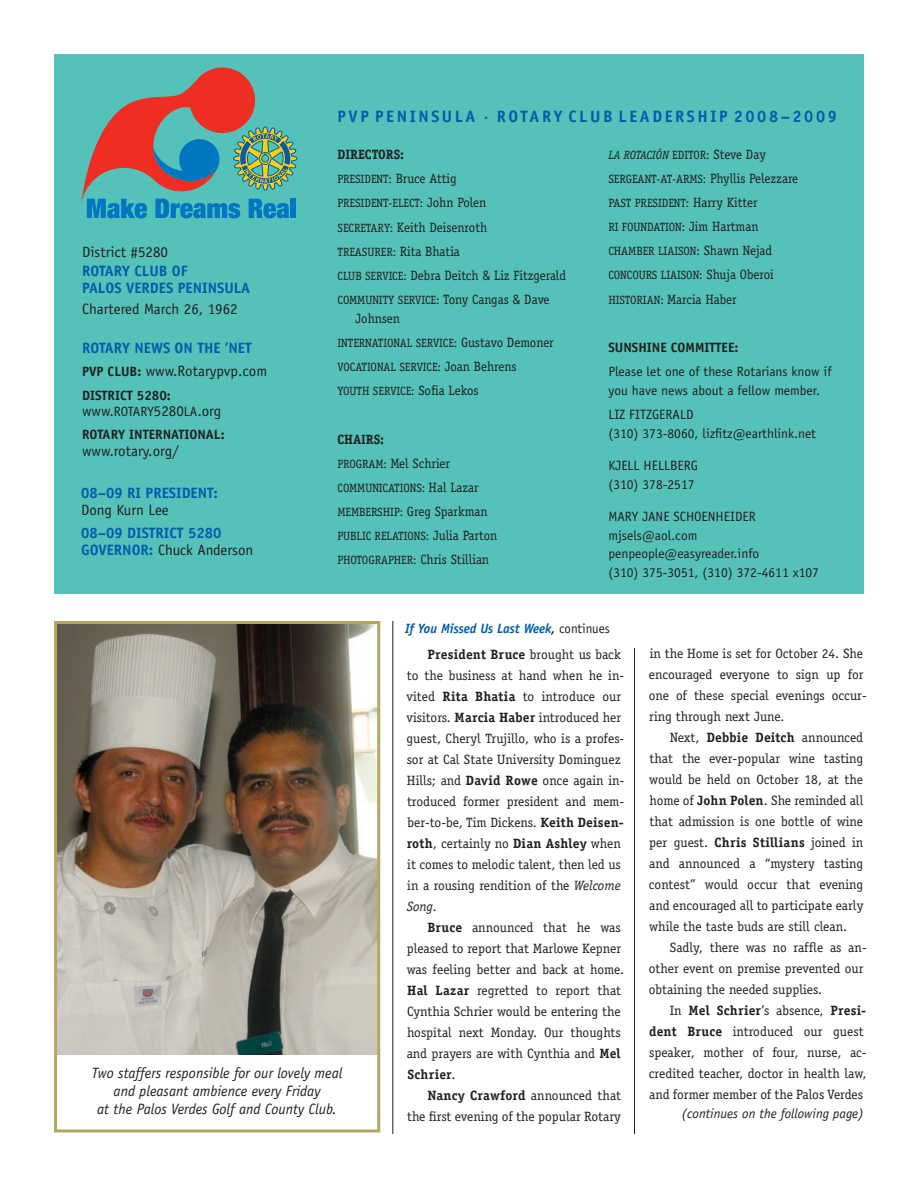
<style>
.page{position:relative;width:918px;height:1188px;background:#fff}
.page>*{position:absolute;margin:0;border:0;box-sizing:border-box;transform-origin:0 0}
.t1{font:700 16.5px "Officina Sans";letter-spacing:.155em;color:#015dab}
.t2{font:700 15px/16.5px "Officina Sans";color:#015dab}
.t3{font:italic 15px/18px "Officina Sans";color:#231f20;text-align:center}
.t4{font:15px "Officina Sans";color:#231f20}
.t5{font:13.5px/21px "Officina Serif";color:#231f20}
.t6{font:13.5px "Officina Serif";color:#231f20;scale:.96 1}
.t7{font:13.5px/18.8px "Officina Sans";color:#231f20}
.t8{font:700 13.5px "Officina Sans";color:#231f20}
.t9{font:italic 700 13.5px "Officina Sans";color:#015dab;scale:.96 1}
.t10{font:italic 13.5px "Officina Sans";color:#231f20}
.t11{font:700 13.5px "Officina Serif";color:#231f20;scale:.96 1}
.t12{font:12px "Officina Serif";color:#231f20;scale:.96 1}
.t13{font:italic 12px "Officina Serif";color:#231f20;scale:.96 1}
.s1{font-weight:700;font-size:13.5px}
.s2{font-size:13.5px}
.s3{font-weight:400;color:#231f20}
.s4{font-size:12px}
.s5{font-style:normal}
.s6{color:#231f20}
.s7{font-weight:400;font-style:normal;color:#231f20}
.s8{font-weight:700}
.s9{font-style:italic}
</style>
<div class="page">
<div style="left:54px;top:54px;width:810px;height:540px;background:#54c2b9"></div>
<img style="left:58px;top:625px;width:318px;height:429px">
<svg style="left:81px;top:67px;width:216px;height:151px"></svg>
<div style="left:291px;top:199px;width:5px;height:19px;background:#0077c0"></div>
<div style="left:54px;top:621px;width:326px;height:511px;border:3px solid #b5a661"></div>
<hr style="left:392px;top:621px;width:1px;height:513px;background:#231f20">
<hr style="left:634px;top:648px;width:1px;height:486px;background:#231f20">
<p class="t4" style="left:82px;top:243px;width:87px">District #5280</p>
<p class="t2" style="left:82px;top:263px;width:170px">ROTARY CLUB OF<br>PALOS VERDES PENINSULA</p>
<p class="t4" style="left:82px;top:301px;width:157px">Chartered March 26, 1962</p>
<p class="t2" style="left:82px;top:340px;width:155px">ROTARY NEWS ON THE ’NET</p>
<p class="t8" style="left:82px;top:363px;width:34px">PVP CLUB</p>
<p class="t4" style="left:137px;top:363px;width:131px"><span class="s1">:</span> www.Rotarypvp.com</p>
<p class="t8" style="left:82px;top:387px;width:16px">DISTRICT</p>
<p class="t8" style="left:137px;top:387px;width:36px">5280:</p>
<p class="t4" style="left:82px;top:402px;width:141px">www.<span class="s2">ROTARY</span>5280<span class="s2">LA</span>.org</p>
<p class="t8" style="left:82px;top:426px;width:16px">ROTARY</p>
<p class="t8" style="left:129px;top:426px;width:14px">INTERNATIONAL</p>
<p class="t8" style="left:221px;top:426px;width:5px">:</p>
<p class="t4" style="left:82px;top:442px;width:98px">www.rotary.org/</p>
<p class="t2" style="left:81px;top:485px;width:110px">08–09 RI PRESIDENT</p>
<p class="t2" style="left:214px;top:485px;width:6px">:</p>
<p class="t4" style="left:81px;top:501px;width:89px">Dong Kurn Lee</p>
<p class="t2" style="left:81px;top:525px;width:174px">08–09 DISTRICT 5280<br>GOVERNOR: <span class="s3">Chuck Anderson</span></p>
<p class="t1" style="left:338px;top:106px;width:304px">PVP PENINSULA · ROTARY CLUB LEADE</p>
<p class="t1" style="left:675px;top:106px;width:163px">RSHIP 2008–2009</p>
<p class="t11" style="left:338px;top:146px;width:71px">Directors:</p>
<p class="t12" style="left:338px;top:172px;width:13px">President</p>
<p class="t6" style="left:388px;top:171px;width:72px"><span class="s4">:</span> Bruce Attig</p>
<p class="t12" style="left:338px;top:196px;width:13px">President</p>
<p class="t12" style="left:388px;top:196px;width:11px">-elect</p>
<p class="t6" style="left:420px;top:195px;width:71px"><span class="s4">:</span> John Polen</p>
<p class="t12" style="left:338px;top:220px;width:13px">Secretary</p>
<p class="t6" style="left:390px;top:219px;width:103px"><span class="s4">:</span> Keith Deisenroth</p>
<p class="t12" style="left:338px;top:245px;width:13px">Treas</p>
<p class="t6" style="left:367px;top:243px;width:98px"><span class="s4">urer:</span> Rita Bhatia</p>
<p class="t12" style="left:338px;top:269px;width:42px">Club Service</p>
<p class="t6" style="left:403px;top:267px;width:171px"><span class="s4">:</span> Debra Deitch &amp; Liz Fitzgerald</p>
<p class="t12" style="left:338px;top:293px;width:44px">Community</p>
<p class="t12" style="left:398px;top:293px;width:13px">Service</p>
<p class="t6" style="left:436px;top:292px;width:120px"><span class="s4">:</span> Tony Cangas &amp; Dave</p>
<p class="t6" style="left:355px;top:310px;width:48px">Johnsen</p>
<p class="t12" style="left:338px;top:336px;width:12px">International</p>
<p class="t12" style="left:416px;top:336px;width:7px">service</p>
<p class="t6" style="left:454px;top:334px;width:106px"><span class="s4">:</span> Gustavo Demoner</p>
<p class="t12" style="left:338px;top:360px;width:14px">Vocational</p>
<p class="t12" style="left:399px;top:360px;width:13px">Service</p>
<p class="t6" style="left:438px;top:359px;width:84px"><span class="s4">:</span> Joan Behrens</p>
<p class="t12" style="left:338px;top:384px;width:44px">Youth service</p>
<p class="t6" style="left:411px;top:383px;width:72px"><span class="s4">:</span> Sofia Lekos</p>
<p class="t11" style="left:338px;top:431px;width:50px">Chairs:</p>
<p class="t12" style="left:338px;top:457px;width:14px">Progra</p>
<p class="t6" style="left:376px;top:455px;width:79px"><span class="s4">m:</span> Mel Schrier</p>
<p class="t12" style="left:338px;top:481px;width:43px">Communications</p>
<p class="t6" style="left:422px;top:479px;width:61px"><span class="s4">:</span> Hal Lazar</p>
<p class="t12" style="left:338px;top:505px;width:30px">Membership</p>
<p class="t6" style="left:400px;top:504px;width:93px"><span class="s4">:</span> Greg Sparkman</p>
<p class="t12" style="left:338px;top:529px;width:20px">Public</p>
<p class="t12" style="left:375px;top:529px;width:14px">Relations</p>
<p class="t6" style="left:426px;top:528px;width:76px"><span class="s4">:</span> Julia Parton</p>
<p class="t12" style="left:338px;top:553px;width:14px">Photographer</p>
<p class="t6" style="left:413px;top:552px;width:81px"><span class="s4">:</span> Chris Stillian</p>
<p class="t13" style="left:608px;top:148px;width:80px">La Rotación <span class="s5">Editor</span></p>
<p class="t6" style="left:706px;top:146px;width:64px"><span class="s4">:</span> Steve Day</p>
<p class="t12" style="left:608px;top:172px;width:14px">Sergeant</p>
<p class="t6" style="left:657px;top:170px;width:149px"><span class="s4">-at-Arms:</span> Phyllis Pelezzare</p>
<p class="t12" style="left:608px;top:196px;width:13px">Past</p>
<p class="t12" style="left:635px;top:196px;width:13px">President</p>
<p class="t6" style="left:686px;top:194px;width:76px"><span class="s4">:</span> Harry Kitter</p>
<p class="t12" style="left:608px;top:220px;width:41px">RI Foundation</p>
<p class="t6" style="left:682px;top:219px;width:81px"><span class="s4">:</span> Jim Hartman</p>
<p class="t12" style="left:608px;top:244px;width:37px">Chamber</p>
<p class="t12" style="left:658px;top:244px;width:13px">Liaison</p>
<p class="t6" style="left:697px;top:243px;width:80px"><span class="s4">:</span> Shawn Nejad</p>
<p class="t12" style="left:608px;top:268px;width:13px">Conco</p>
<p class="t12" style="left:639px;top:268px;width:36px">urs Liaison</p>
<p class="t6" style="left:699px;top:267px;width:79px"><span class="s4">:</span> Shuja Oberoi</p>
<p class="t12" style="left:608px;top:292px;width:15px">Historian</p>
<p class="t6" style="left:660px;top:291px;width:81px"><span class="s4">:</span> Marcia Haber</p>
<p class="t8" style="left:608px;top:339px;width:132px">SUNSHINE COMMITTEE:</p>
<p class="t7" style="left:608px;top:362px;width:225px">Please let one of these Rotarians know if you have news about a fellow member.</p>
<p class="t7" style="left:608px;top:405px;width:209px">Liz Fitzgerald<br>(310) 373-8060, lizfitz@earthlink.net</p>
<p class="t7" style="left:608px;top:456px;width:88px">Kjell Hellberg<br>(310) 378-2517</p>
<p class="t7" style="left:608px;top:507px;width:17px">Mary</p>
<p class="t7" style="left:642px;top:507px;width:8px">Jane</p>
<p class="t7" style="left:608px;top:507px;width:212px;text-indent:65px">Schoenheider<br>mjsels@aol.com penpeople@easyreader.info<br>(310) 375-3051, (310) 372-4611 x107</p>
<p class="t9" style="left:405px;top:620px;width:215px">If You Missed Us Last Week<span class="s6">,</span> <span class="s7">continues</span></p>
<p class="t3" style="left:92px;top:1064px;width:252px">Two staffers responsible for our lovely meal and pleasant ambience every Friday<br>at the Palos Verdes Golf and County Club.</p>
<p class="t5" style="left:407px;top:644px;width:219px;text-indent:21px"><span class="s8">President Bruce</span> brought us back to the business at hand when he in&shy;vited <span class="s8">Rita Bhatia</span> to introduce our visitors. <span class="s8">Marcia Haber</span> introduced her guest, Cheryl Trujillo, who is a profes&shy;sor at Cal State University Dominguez Hills; and <span class="s8">David Rowe</span> once again in&shy;troduced former president and mem&shy;ber-to-be, Tim Dickens. <span class="s8">Keith Deisen&shy;roth</span>, certainly no <span class="s8">Dian Ashley</span> when it comes to melodic talent, then led us in a rousing rendition of the <span class="s9">Welcome Song.</span></p>
<p class="t5" style="left:407px;top:917px;width:219px;text-indent:21px"><span class="s8">Bruce</span> announced that he was pleased to report that Marlowe Kepner was feeling better and back at home.<br><span class="s8">Hal Lazar</span> regretted to report that<br>Cynthia Schrier would be entering the hospital next Monday. Our thoughts and prayers are with Cynthia and <span class="s8">Mel<br>Schrier</span>.</p>
<p class="t5" style="left:407px;top:1085px;width:216px;text-align:right"><span class="s8">Nancy Crawford</span> announced that the first evening of the popular Rotary</p>
<p class="t5" style="left:649px;top:643px;width:219px">in the Home is set for October 24. She encouraged everyone to sign up for one of these special evenings occur&shy;ring through next June.</p>
<p class="t5" style="left:649px;top:727px;width:216px;text-align:justify;text-indent:21px">Next, <span class="s8">Debbie Deitch</span> announced that the ever-popular wine tasting would be held on October 18, at the home of <span class="s8">John Polen</span>. She reminded all that admission is one bottle of wine per guest. <span class="s8">Chris Stillians</span> joined in and announced a “mystery tasting contest” would occur that evening and encouraged all to participate early while the taste buds are still clean.</p>
<p class="t5" style="left:649px;top:937px;width:220px;text-indent:21px">Sadly, there was no raffle as an&shy;other event on premise prevented our obtaining the needed supplies.</p>
<p class="t5" style="left:649px;top:1000px;width:219px;text-indent:21px">In <span class="s8">Mel Schrier</span>’s absence, <span class="s8">Presi&shy;dent Bruce</span> introduced our guest speaker, mother of four, nurse, ac&shy;credited teacher, doctor in health law, and former member of the Palos Verdes</p>
<p class="t10" style="left:682px;top:1106px;width:184px">(continues on the following page)</p>
</div>
